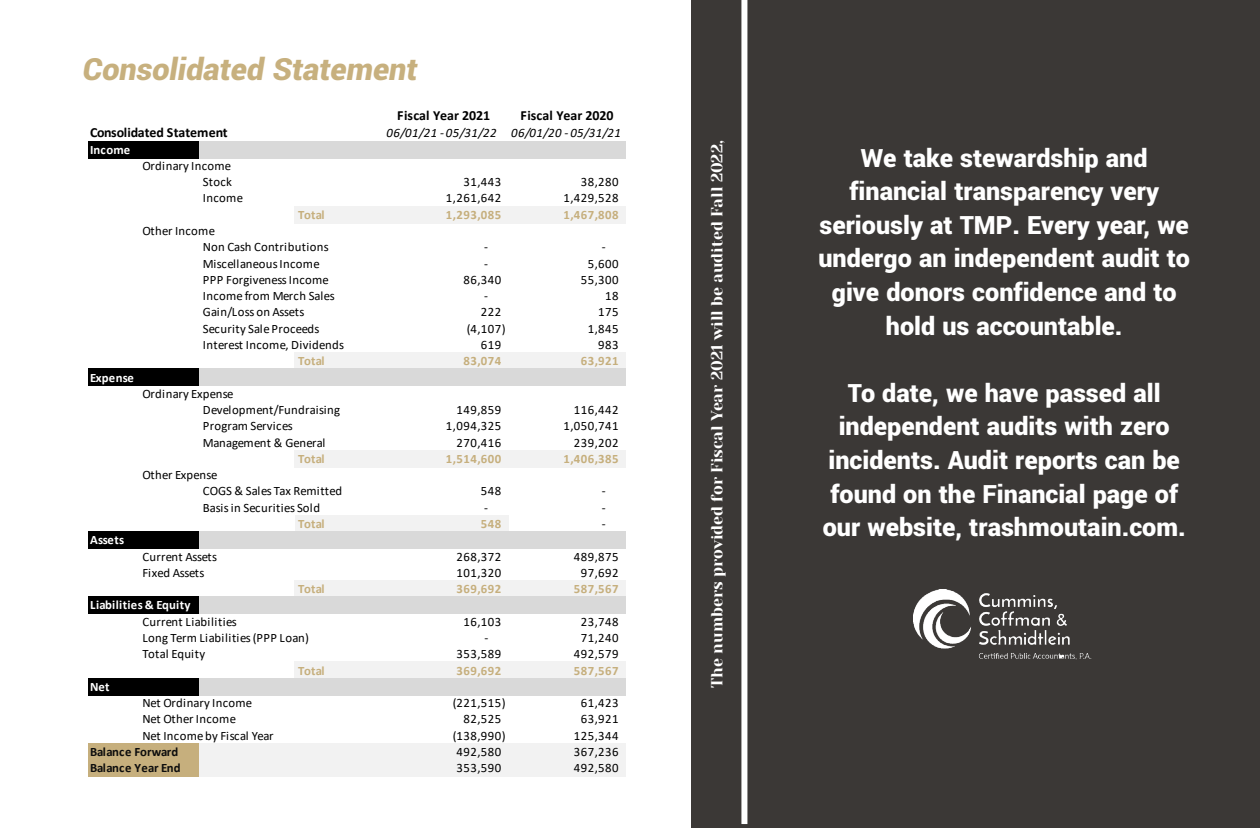
<style>
.page{position:relative;width:1260px;height:828px;background:#fff}
.page>*{position:absolute;margin:0;border:0;box-sizing:border-box;transform-origin:0 0}
.t1{font:italic 900 34px "Yantramanav";color:#c7b07e}
.t2{font:900 28px/33.6px "Yantramanav";color:#fff;text-align:center}
.t3{font:16px "Yeseva One";color:#fff}
.t4{font:700 14px "Calibri";letter-spacing:-.005em;color:#000}
.t5{font:12.8px/16.2px "Calibri";letter-spacing:.02em;color:#000}
.t6{font:700 12.8px "Calibri";letter-spacing:.04em;color:#c6af7d}
.t7{font:700 12.8px/16.2px "Calibri";letter-spacing:.01em;color:#fff}
.t8{font:italic 12.8px "Calibri";letter-spacing:.04em;color:#000}
.t9{font:12.8px/16.2px "Calibri";color:#000}
.t10{font:12.8px "Calibri";letter-spacing:-.025em;color:#000}
.t11{font:700 12.8px "Calibri";letter-spacing:.01em;color:#0d0d0d}
.t12{font:12.8px "Calibri";letter-spacing:-.01em;color:#000}
.s1{font-weight:400;color:#000}
</style>
<div class="page">
<div style="left:88px;top:141px;width:113px;height:17px;background:#000"></div>
<div style="left:199px;top:141px;width:427px;height:17px;background:#d9d9d9"></div>
<div style="left:295px;top:206px;width:331px;height:17px;background:#f2f2f2"></div>
<div style="left:295px;top:352px;width:331px;height:18px;background:#f2f2f2"></div>
<div style="left:88px;top:369px;width:113px;height:17px;background:#000"></div>
<div style="left:199px;top:369px;width:427px;height:17px;background:#d9d9d9"></div>
<div style="left:295px;top:450px;width:331px;height:18px;background:#f2f2f2"></div>
<div style="left:295px;top:515px;width:214px;height:18px;background:#f2f2f2"></div>
<div style="left:88px;top:531px;width:113px;height:18px;background:#000"></div>
<div style="left:199px;top:531px;width:427px;height:18px;background:#d9d9d9"></div>
<div style="left:295px;top:580px;width:331px;height:18px;background:#f2f2f2"></div>
<div style="left:88px;top:597px;width:113px;height:17px;background:#000"></div>
<div style="left:199px;top:597px;width:427px;height:17px;background:#d9d9d9"></div>
<div style="left:295px;top:662px;width:331px;height:17px;background:#f2f2f2"></div>
<div style="left:88px;top:678px;width:113px;height:17px;background:#000"></div>
<div style="left:199px;top:678px;width:427px;height:17px;background:#d9d9d9"></div>
<div style="left:88px;top:743px;width:113px;height:34px;background:#c6af7d"></div>
<div style="left:199px;top:743px;width:427px;height:34px;background:#f2f2f2"></div>
<div style="left:691px;top:0;width:569px;height:828px;background:#3b3836"></div>
<div style="left:741px;top:0;width:6px;height:824px;background:#fff"></div>
<img style="left:914px;top:590px;width:178px;height:70px">
<p class="t1" style="left:81px;top:48px;width:343px">Consolidated Statement</p>
<p class="t4" style="left:397px;top:105px;width:95px">Fiscal Year 2021</p>
<p class="t4" style="left:520px;top:105px;width:95px">Fiscal Year 2020</p>
<p class="t4" style="left:90px;top:123px;width:139px">Consolidated Statement</p>
<p class="t8" style="left:387px;top:124px;width:236px">06/01/21 - 05/31/22 06/01/20 - 05/31/21</p>
<p class="t7" style="left:90px;top:141px;width:42px">Income</p>
<p class="t5" style="left:142px;top:157px;width:91px;text-align:right">Ordinary Income<br>Stock</p>
<p class="t5" style="left:463px;top:173px;width:39px">31,443</p>
<p class="t5" style="left:581px;top:173px;width:39px">38,280</p>
<p class="t7" style="left:90px;top:369px;width:45px">Expense</p>
<p class="t7" style="left:90px;top:532px;width:36px">Assets</p>
<p class="t5" style="left:203px;top:190px;width:42px">Income</p>
<p class="t5" style="left:446px;top:190px;width:57px">1,261,642</p>
<p class="t5" style="left:563px;top:190px;width:57px">1,429,528</p>
<p class="t6" style="left:298px;top:205px;width:28px">Total</p>
<p class="t6" style="left:446px;top:205px;width:57px">1,293,085</p>
<p class="t6" style="left:563px;top:205px;width:57px">1,467,808</p>
<p class="t5" style="left:203px;top:222px;width:127px;text-indent:-60px">Other Income<br>Non Cash Contributions</p>
<p class="t5" style="left:484px;top:239px;width:5px">-</p>
<p class="t5" style="left:602px;top:239px;width:5px">-</p>
<p class="t5" style="left:203px;top:255px;width:118px">Miscellaneous Income</p>
<p class="t5" style="left:484px;top:255px;width:5px">-</p>
<p class="t5" style="left:588px;top:255px;width:32px">5,600</p>
<p class="t5" style="left:203px;top:271px;width:128px">PPP Forgiveness Income</p>
<p class="t5" style="left:463px;top:271px;width:39px">86,340</p>
<p class="t5" style="left:581px;top:271px;width:39px">55,300</p>
<p class="t5" style="left:203px;top:287px;width:133px">Income from Merch Sales</p>
<p class="t5" style="left:484px;top:287px;width:5px">-</p>
<p class="t5" style="left:605px;top:287px;width:15px">18</p>
<p class="t12" style="left:203px;top:303px;width:103px">Gain/Loss on Assets</p>
<p class="t5" style="left:481px;top:304px;width:22px">222</p>
<p class="t5" style="left:598px;top:304px;width:22px">175</p>
<p class="t5" style="left:203px;top:320px;width:118px">Security Sale Proceeds</p>
<p class="t5" style="left:467px;top:320px;width:40px">(4,107)</p>
<p class="t5" style="left:588px;top:320px;width:32px">1,845</p>
<p class="t5" style="left:203px;top:336px;width:143px">Interest Income, Dividends</p>
<p class="t5" style="left:481px;top:336px;width:22px">619</p>
<p class="t5" style="left:598px;top:336px;width:22px">983</p>
<p class="t6" style="left:298px;top:352px;width:28px">Total</p>
<p class="t6" style="left:463px;top:352px;width:39px">83,074</p>
<p class="t6" style="left:581px;top:352px;width:39px">63,921</p>
<p class="t5" style="left:203px;top:385px;width:139px;text-indent:-60px">Ordinary Expense<br>Development/Fundraising</p>
<p class="t5" style="left:456px;top:401px;width:46px">149,859</p>
<p class="t5" style="left:574px;top:401px;width:46px">116,442</p>
<p class="t5" style="left:203px;top:418px;width:91px">Program Services</p>
<p class="t5" style="left:446px;top:418px;width:57px">1,094,325</p>
<p class="t5" style="left:563px;top:418px;width:57px">1,050,741</p>
<p class="t10" style="left:203px;top:434px;width:124px">Management &amp; General</p>
<p class="t5" style="left:456px;top:434px;width:46px">270,416</p>
<p class="t5" style="left:574px;top:434px;width:46px">239,202</p>
<p class="t6" style="left:298px;top:450px;width:28px">Total</p>
<p class="t6" style="left:446px;top:450px;width:57px">1,514,600</p>
<p class="t6" style="left:563px;top:450px;width:57px">1,406,385</p>
<p class="t9" style="left:203px;top:467px;width:141px;text-indent:-60px">Other Expense<br>COGS &amp; Sales Tax Remitted</p>
<p class="t5" style="left:481px;top:483px;width:22px">548</p>
<p class="t5" style="left:602px;top:483px;width:5px">-</p>
<p class="t5" style="left:203px;top:499px;width:119px">Basis in Securities Sold</p>
<p class="t5" style="left:484px;top:499px;width:5px">-</p>
<p class="t5" style="left:602px;top:499px;width:5px">-</p>
<p class="t6" style="left:298px;top:515px;width:28px">Total</p>
<p class="t6" style="left:481px;top:515px;width:22px">548</p>
<p class="t5" style="left:602px;top:515px;width:5px">-</p>
<p class="t5" style="left:143px;top:548px;width:76px">Current Assets</p>
<p class="t5" style="left:456px;top:548px;width:46px">268,372</p>
<p class="t5" style="left:574px;top:548px;width:46px">489,875</p>
<p class="t10" style="left:143px;top:564px;width:63px">Fixed Assets</p>
<p class="t5" style="left:456px;top:564px;width:46px">101,320</p>
<p class="t5" style="left:581px;top:564px;width:39px">97,692</p>
<p class="t6" style="left:298px;top:580px;width:28px">Total</p>
<p class="t6" style="left:456px;top:580px;width:46px">369,692</p>
<p class="t6" style="left:574px;top:580px;width:46px">587,567</p>
<p class="t7" style="left:143px;top:597px;width:96px;text-indent:-52px">Liabilities &amp; Equity<br><span class="s1">Current Liabilities</span></p>
<p class="t5" style="left:463px;top:613px;width:39px">16,103</p>
<p class="t5" style="left:581px;top:613px;width:39px">23,748</p>
<p class="t7" style="left:90px;top:678px;width:21px">Net</p>
<p class="t5" style="left:143px;top:629px;width:168px">Long Term Liabilities (PPP Loan)</p>
<p class="t5" style="left:484px;top:629px;width:5px">-</p>
<p class="t5" style="left:581px;top:629px;width:39px">71,240</p>
<p class="t5" style="left:143px;top:646px;width:64px">Total Equity</p>
<p class="t5" style="left:456px;top:646px;width:46px">353,589</p>
<p class="t5" style="left:574px;top:646px;width:46px">492,579</p>
<p class="t6" style="left:298px;top:661px;width:28px">Total</p>
<p class="t6" style="left:456px;top:661px;width:46px">369,692</p>
<p class="t6" style="left:574px;top:661px;width:46px">587,567</p>
<p class="t5" style="left:143px;top:694px;width:111px">Net Ordinary Income</p>
<p class="t5" style="left:453px;top:694px;width:54px">(221,515)</p>
<p class="t5" style="left:581px;top:694px;width:39px">61,423</p>
<p class="t5" style="left:143px;top:711px;width:95px">Net Other Income</p>
<p class="t5" style="left:463px;top:711px;width:39px">82,525</p>
<p class="t5" style="left:581px;top:711px;width:39px">63,921</p>
<p class="t5" style="left:143px;top:727px;width:133px">Net Income by Fiscal Year</p>
<p class="t5" style="left:453px;top:727px;width:54px">(138,990)</p>
<p class="t5" style="left:574px;top:727px;width:46px">125,344</p>
<p class="t11" style="left:90px;top:743px;width:90px">Balance Forward</p>
<p class="t5" style="left:456px;top:743px;width:46px">492,580</p>
<p class="t5" style="left:574px;top:743px;width:46px">367,236</p>
<p class="t11" style="left:90px;top:759px;width:92px">Balance Year End</p>
<p class="t5" style="left:456px;top:760px;width:46px">353,590</p>
<p class="t5" style="left:574px;top:760px;width:46px">492,580</p>
<p class="t3" style="left:705px;top:688px;width:549px;rotate:-90deg">The numbers provided for Fiscal Year 2021 will be audited Fall 2022,</p>
<p class="t2" style="left:818px;top:142px;width:373px">We take stewardship and financial transparency very seriously at TMP. Every year, we undergo an independent audit to give donors confidence and to hold us accountable.</p>
<p class="t2" style="left:823px;top:377px;width:364px">To date, we have passed all independent audits with zero incidents. Audit reports can be found on the Financial page of our website, trashmoutain.com.</p>
</div>
